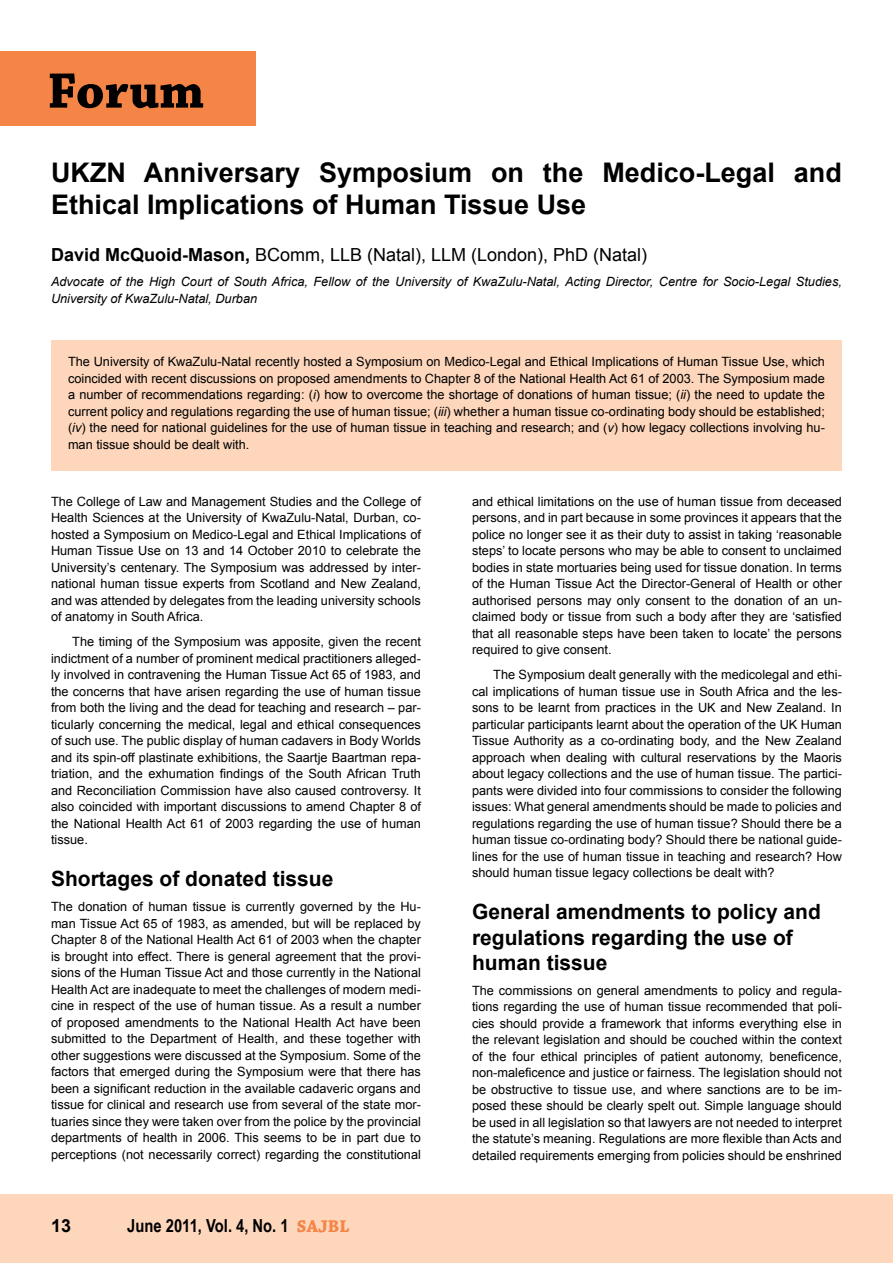
<style>
.page{position:relative;width:893px;height:1263px;background:#fff}
.page>*{position:absolute;margin:0;border:0;box-sizing:border-box;transform-origin:0 0}
.t1{font:700 52.5px "Chaparral Pro";color:#000}
.t2{font:700 27px/32.4px "Arial";color:#000}
.t3{font:700 21px/25.2px "Arial";color:#000}
.t4{font:18px "Arial";color:#000}
.t5{font:700 18px "Arial Narrow";color:#000}
.t6{font:700 18px "Arial";color:#000}
.t7{font:12.75px/16.5px "Arial";color:#000;text-align:justify}
.t8{font:italic 12.75px/16.5px "Arial";color:#000}
.s1{font-weight:700}
.s2{font-style:italic}
.s3{font-family:"Chaparral Pro";color:#f58546}
</style>
<div class="page">
<div style="left:51px;top:340px;width:791px;height:130px;background:#fdd6bc"></div>
<div style="left:0;top:1195px;width:893px;height:68px;background:#fdd6bc"></div>
<div style="left:0;top:51px;width:255px;height:74px;background:#f58546"></div>
<h1 class="t1" style="left:47px;top:60px;width:159px">Forum</h1>
<h2 class="t2" style="left:51px;top:157px;width:792px">UKZN Anniversary Symposium on the Medico-Legal and<br>Ethical Implications of Human Tissue Use</h2>
<h3 class="t4" style="left:51px;top:243px;width:598px"><span class="s1">David McQuoid-Mason,</span> BComm, LLB (Natal), LLM (London), PhD (Natal)</h3>
<p class="t8" style="left:51px;top:273px;width:792px">Advocate of the High Court of South Africa, Fellow of the University of KwaZulu-Natal, Acting Director, Centre for Socio-Legal Studies,<br>University of KwaZulu-Natal, Durban</p>
<p class="t7" style="left:68px;top:353px;width:758px">The University of KwaZulu-Natal recently hosted a Symposium on Medico-Legal and Ethical Implications of Human Tissue Use, which coincided with recent discussions on proposed amendments to Chapter 8 of the National Health Act 61 of 2003. The Symposium made a number of recommendations regarding: (<span class="s2">i</span>) how to overcome the shortage of donations of human tissue; (<span class="s2">ii</span>) the need to update the current policy and regulations regarding the use of human tissue; (<span class="s2">iii</span>) whether a human tissue co-ordinating body should be established; (<span class="s2">iv</span>) the need for national guidelines for the use of human tissue in teaching and research; and (<span class="s2">v</span>) how legacy collections involving hu&shy;man tissue should be dealt with.</p>
<p class="t7" style="left:51px;top:493px;width:371px">The College of Law and Management Studies and the College of Health Sciences at the University of KwaZulu-Natal, Durban, co&shy;hosted a Symposium on Medico-Legal and Ethical Implications of Human Tissue Use on 13 and 14 October 2010 to celebrate the University’s centenary. The Symposium was addressed by inter&shy;national human tissue experts from Scotland and New Zealand, and was attended by delegates from the leading university schools of anatomy in South Africa.</p>
<p class="t7" style="left:51px;top:633px;width:371px;text-indent:21px">The timing of the Symposium was apposite, given the recent indictment of a number of prominent medical practitioners alleged&shy;ly involved in contravening the Human Tissue Act 65 of 1983, and the concerns that have arisen regarding the use of human tissue from both the living and the dead for teaching and research – par&shy;ticularly concerning the medical, legal and ethical consequences of such use. The public display of human cadavers in Body Worlds and its spin-off plastinate exhibitions, the Saartje Baartman repa&shy;triation, and the exhumation findings of the South African Truth and Reconciliation Commission have also caused controversy. It also coincided with important discussions to amend Chapter 8 of the National Health Act 61 of 2003 regarding the use of human tissue.</p>
<h3 class="t3" style="left:51px;top:867px;width:284px">Shortages of donated tissue</h3>
<p class="t7" style="left:51px;top:899px;width:371px">The donation of human tissue is currently governed by the Hu&shy;man Tissue Act 65 of 1983, as amended, but will be replaced by Chapter 8 of the National Health Act 61 of 2003 when the chapter is brought into effect. There is general agreement that the provi&shy;sions of the Human Tissue Act and those currently in the National Health Act are inadequate to meet the challenges of modern medi&shy;cine in respect of the use of human tissue. As a result a number of proposed amendments to the National Health Act have been submitted to the Department of Health, and these together with other suggestions were discussed at the Symposium. Some of the factors that emerged during the Symposium were that there has been a significant reduction in the available cadaveric organs and tissue for clinical and research use from several of the state mor&shy;tuaries since they were taken over from the police by the provincial departments of health in 2006. This seems to be in part due to perceptions (not necessarily correct) regarding the constitutional</p>
<h3 class="t6" style="left:51px;top:1213px;width:22px">13</h3>
<h3 class="t5" style="left:127px;top:1211px;width:224px">June 2011, Vol. 4, No. 1 <span class="s3">SAJBL</span></h3>
<p class="t7" style="left:472px;top:493px;width:371px">and ethical limitations on the use of human tissue from deceased persons, and in part because in some provinces it appears that the police no longer see it as their duty to assist in taking ‘reasonable steps’ to locate persons who may be able to consent to unclaimed bodies in state mortuaries being used for tissue donation. In terms of the Human Tissue Act the Director-General of Health or other authorised persons may only consent to the donation of an un&shy;claimed body or tissue from such a body after they are ‘satisfied that all reasonable steps have been taken to locate’ the persons required to give consent.</p>
<p class="t7" style="left:472px;top:666px;width:371px;text-indent:21px">The Symposium dealt generally with the medicolegal and ethi&shy;cal implications of human tissue use in South Africa and the les&shy;sons to be learnt from practices in the UK and New Zealand. In particular participants learnt about the operation of the UK Human Tissue Authority as a co-ordinating body, and the New Zealand approach when dealing with cultural reservations by the Maoris about legacy collections and the use of human tissue. The partici&shy;pants were divided into four commissions to consider the following issues: What general amendments should be made to policies and regulations regarding the use of human tissue? Should there be a human tissue co-ordinating body? Should there be national guide&shy;lines for the use of human tissue in teaching and research? How should human tissue legacy collections be dealt with?</p>
<h3 class="t3" style="left:472px;top:900px;width:350px">General amendments to policy and regulations regarding the use of human tissue</h3>
<p class="t7" style="left:472px;top:982px;width:371px">The commissions on general amendments to policy and regula&shy;tions regarding the use of human tissue recommended that poli&shy;cies should provide a framework that informs everything else in the relevant legislation and should be couched within the context of the four ethical principles of patient autonomy, beneficence, non-maleficence and justice or fairness. The legislation should not be obstructive to tissue use, and where sanctions are to be im&shy;posed these should be clearly spelt out. Simple language should be used in all legislation so that lawyers are not needed to interpret the statute’s meaning. Regulations are more flexible than Acts and detailed requirements emerging from policies should be enshrined</p>
</div>
